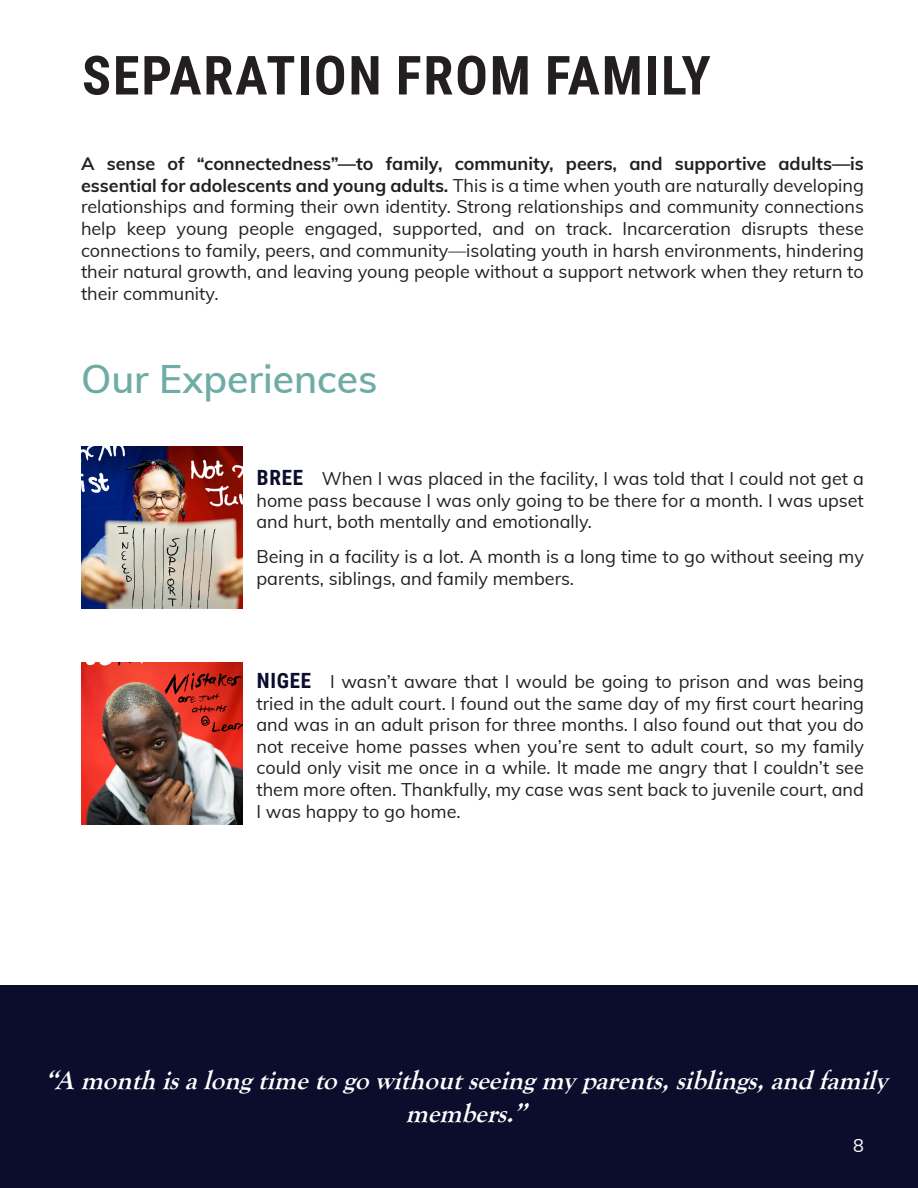
<style>
.page{position:relative;width:918px;height:1188px;background:#fff}
.page>*{position:absolute;margin:0;border:0;box-sizing:border-box;transform-origin:0 0}
.Header1{font:700 54px "Roboto Condensed";letter-spacing:.035em;color:#231f20}
.Header2{font:600 39px "Muli";color:#6eaca5}
.t1{font:italic 700 27px/32.4px "Goudy Old Style T";color:#fff;text-align:center}
.Header3{font:18px/21.6px "Muli";color:#231f20;text-align:justify}
.t2{font:18px "Muli";color:#fff}
.s1{font-weight:700}
.s2{font-family:"Roboto Condensed";font-weight:700;font-size:21px;color:#0c0d2c}
</style>
<div class="page">
<div style="left:0;top:986px;width:918px;height:202px;background:#0c0d2c"></div>
<img style="left:81px;top:447px;width:162px;height:162px">
<img style="left:81px;top:663px;width:162px;height:162px">
<p class="Header1" style="left:82px;top:37px;width:630px">SEPARATION FROM FAMILY</p>
<p class="Header3" style="left:81px;top:152px;width:784px"><span class="s1">A sense of “connectedness”—to family, community, peers, and supportive adults—is essential for adolescents and young adults.</span> This is a time when youth are naturally developing relationships and forming their own identity. Strong relationships and community connections help keep young people engaged, supported, and on track. Incarceration disrupts these connections to family, peers, and community—isolating youth in harsh environments, hindering their natural growth, and leaving young people without a support network when they return to their community.</p>
<p class="Header2" style="left:81px;top:350px;width:298px">Our Experiences</p>
<p class="Header3" style="left:256px;top:467px;width:609px"><span class="s2">BREE</span> When I was placed in the facility, I was told that I could not get a home pass because I was only going to be there for a month. I was upset and hurt, both mentally and emotionally.</p>
<p class="Header3" style="left:256px;top:545px;width:609px">Being in a facility is a lot. A month is a long time to go without seeing my parents, siblings, and family members.</p>
<p class="Header3" style="left:256px;top:670px;width:609px"><span class="s2">NIGEE</span> I wasn’t aware that I would be going to prison and was being tried in the adult court. I found out the same day of my first court hearing and was in an adult prison for three months. I also found out that you do not receive home passes when you’re sent to adult court, so my family could only visit me once in a while. It made me angry that I couldn’t see them more often. Thankfully, my case was sent back to juvenile court, and I was happy to go home.</p>
<p class="t1" style="left:44px;top:1065px;width:852px">“A monthisalongtimetogowithoutseeingmyparents,siblings,andfamily members.”</p>
<p class="t2" style="left:853px;top:1133px;width:12px">8</p>
</div>
